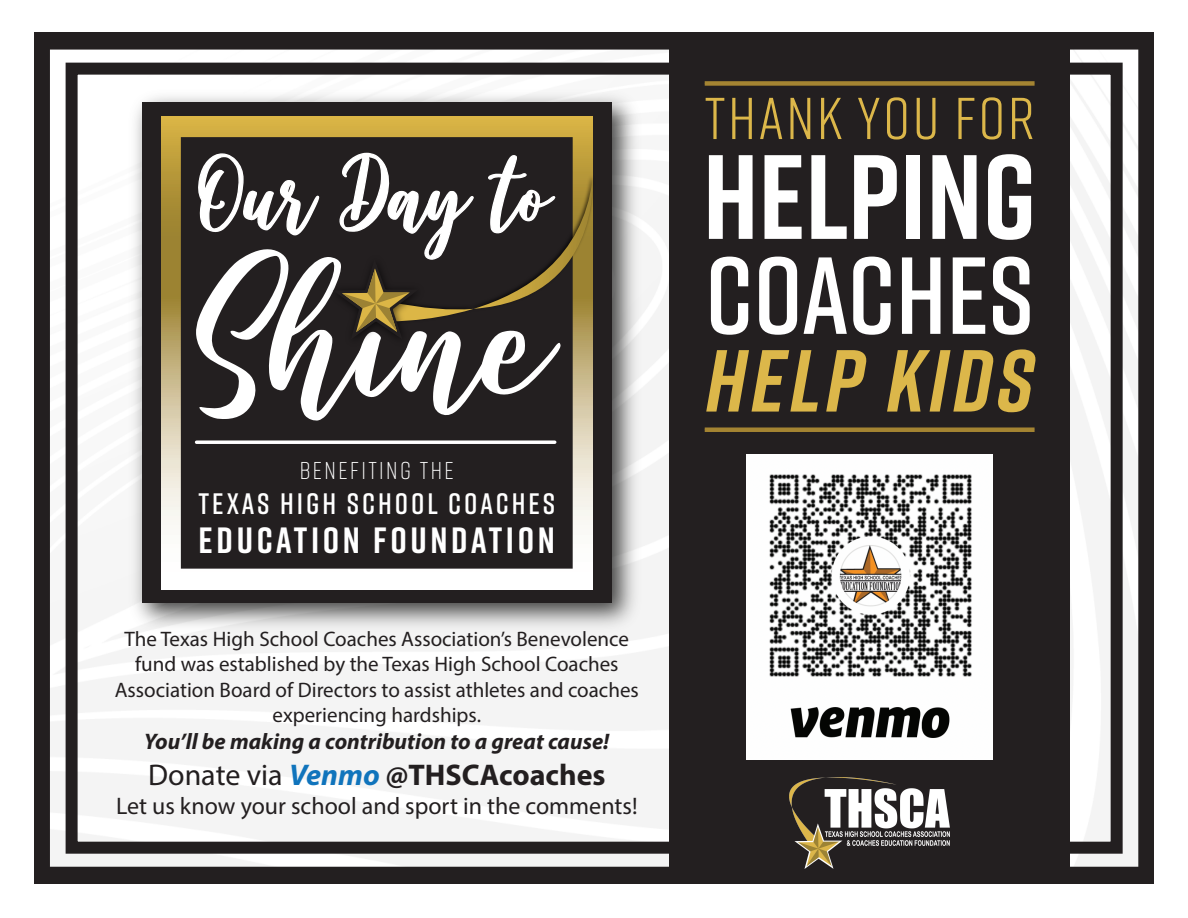
<style>
.page{position:relative;width:1188px;height:918px;background:#fff}
.page>*{position:absolute;margin:0;border:0;box-sizing:border-box;transform-origin:0 0}
.t1{font:700 119.55px "Rift";color:#fff}
.t2{font:600 109.2px "Rift";letter-spacing:-.005em;color:#fff}
.t3{font:italic 700 87.75px "Rift";letter-spacing:.05em;color:#dcb74a}
.t4{font:58.95px "Rift";letter-spacing:.05em;color:#dcb74a}
.t5{font:700 36.45px "Rift";letter-spacing:.1em;color:#fff}
.t6{font:700 30px "Myriad Pro";color:#231f20}
.t7{font:600 29.55px "Rift";letter-spacing:.1em;color:#fff}
.t8{font:300 24.3px "Rift";letter-spacing:.1em;color:#fff}
.t9{font:24px "Myriad Pro";color:#231f20}
.t10{font:italic 700 22.5px "Myriad Pro";color:#231f20}
.t11{font:21px/25.2px "Myriad Pro";color:#231f20;text-align:center}
.s1{font-weight:400}
.s2{font-style:italic;color:#1074bc}
</style>
<div class="page">
<div style="left:34px;top:32px;width:1120px;height:852px;background:#231f20"></div>
<img style="left:50px;top:50px;width:1088px;height:817px">
<div style="left:66px;top:63px;width:1057px;height:791px;border:12px solid #231f20"></div>
<div style="left:669px;top:33px;width:401px;height:843px;background:#231f20"></div>
<div style="left:705px;top:427px;width:330px;height:5px;background:#a48432"></div>
<div style="left:705px;top:81px;width:330px;height:5px;background:#a48432"></div>
<img style="left:790px;top:778px;width:159px;height:90px">
<img style="left:747px;top:455px;width:246px;height:304px">
<img style="left:123px;top:84px;width:525px;height:555px">
<div style="left:142px;top:102px;width:469px;height:501px;background:#231f20"></div>
<svg style="left:161px;top:116px;width:432px;height:474px;background:#e0cf9d"></svg>
<svg style="left:181px;top:137px;width:392px;height:432px"></svg>
<svg style="left:197px;top:440px;width:358px;height:4px"></svg>
<svg style="left:196px;top:152px;width:397px;height:269px"></svg>
<p class="t8" style="left:300px;top:453px;width:156px">BENEFITING THE</p>
<h3 class="t7" style="left:199px;top:483px;width:358px">TEXAS HIGH SCHOOL COACHES</h3>
<h3 class="t5" style="left:199px;top:514px;width:358px">EDUCATION FOUNDATION</h3>
<p class="t11" style="left:115px;top:626px;width:526px">The Texas High School Coaches Association’s Benevolence fund was established by the Texas High School Coaches Association Board of Directors to assist athletes and coaches experiencing hardships.</p>
<p class="t10" style="left:144px;top:726px;width:467px">You’ll be making a contribution to a great cause!</p>
<h3 class="t6" style="left:148px;top:755px;width:459px"><span class="s1">Donate via</span> <span class="s2">Venmo</span> @THSCAcoaches</h3>
<p class="t9" style="left:116px;top:791px;width:523px">Let us know your school and sport in the comments!</p>
<h3 class="t4" style="left:705px;top:77px;width:332px">THANK YOU FOR</h3>
<h1 class="t1" style="left:703px;top:111px;width:335px">HELPING</h1>
<h2 class="t2" style="left:705px;top:218px;width:330px">COACHES</h2>
<h3 class="t3" style="left:706px;top:318px;width:329px">help kids</h3>
</div>
